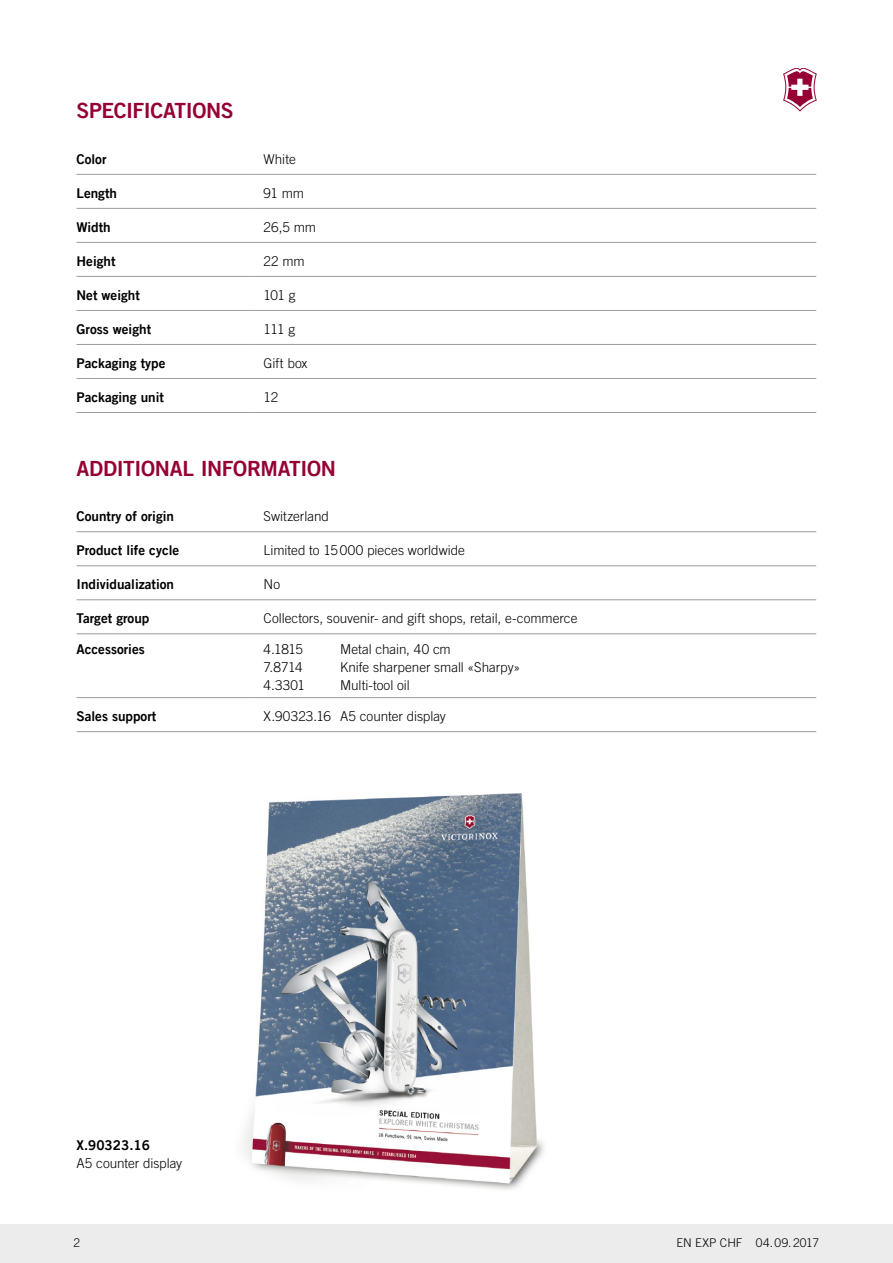
<style>
.page{position:relative;width:893px;height:1263px;background:#fff}
.page>*{position:absolute;margin:0;border:0;box-sizing:border-box;transform-origin:0 0}
.t1{font:21px "Trade Gothic LT Com Bd 2";letter-spacing:-.015em;color:#950035}
.t2{font:300 13.5px "Trade Gothic LT Com";color:#000}
.t3{font:13.5px "Trade Gothic LT Com Bd 2";color:#000}
.t4{font:300 12px "Trade Gothic LT Com";letter-spacing:.005em;color:#000}
</style>
<div class="page">
<svg style="left:783px;top:68px;width:34px;height:43px"></svg>
<img style="left:244px;top:793px;width:301px;height:397px">
<div style="left:0;top:1225px;width:893px;height:38px;background:#ececed"></div>
<hr style="left:77px;top:174px;width:178px;height:1px;background:#9b9c9e">
<hr style="left:255px;top:174px;width:561px;height:1px;background:#9b9c9e">
<hr style="left:77px;top:208px;width:178px;height:1px;background:#9b9c9e">
<hr style="left:255px;top:208px;width:561px;height:1px;background:#9b9c9e">
<hr style="left:77px;top:242px;width:178px;height:1px;background:#9b9c9e">
<hr style="left:255px;top:242px;width:561px;height:1px;background:#9b9c9e">
<hr style="left:77px;top:276px;width:178px;height:1px;background:#9b9c9e">
<hr style="left:255px;top:276px;width:561px;height:1px;background:#9b9c9e">
<hr style="left:77px;top:310px;width:178px;height:1px;background:#9b9c9e">
<hr style="left:255px;top:310px;width:561px;height:1px;background:#9b9c9e">
<hr style="left:77px;top:344px;width:178px;height:1px;background:#9b9c9e">
<hr style="left:255px;top:344px;width:561px;height:1px;background:#9b9c9e">
<hr style="left:77px;top:378px;width:178px;height:1px;background:#9b9c9e">
<hr style="left:255px;top:378px;width:561px;height:1px;background:#9b9c9e">
<hr style="left:77px;top:412px;width:178px;height:1px;background:#9b9c9e">
<hr style="left:255px;top:412px;width:561px;height:1px;background:#9b9c9e">
<hr style="left:77px;top:531px;width:178px;height:1px;background:#9b9c9e">
<hr style="left:255px;top:531px;width:561px;height:1px;background:#9b9c9e">
<hr style="left:77px;top:565px;width:178px;height:1px;background:#9b9c9e">
<hr style="left:255px;top:565px;width:561px;height:1px;background:#9b9c9e">
<hr style="left:77px;top:599px;width:178px;height:1px;background:#9b9c9e">
<hr style="left:255px;top:599px;width:561px;height:1px;background:#9b9c9e">
<hr style="left:77px;top:633px;width:178px;height:1px;background:#9b9c9e">
<hr style="left:255px;top:633px;width:561px;height:1px;background:#9b9c9e">
<hr style="left:77px;top:697px;width:178px;height:1px;background:#9b9c9e">
<hr style="left:255px;top:697px;width:561px;height:1px;background:#9b9c9e">
<hr style="left:77px;top:731px;width:178px;height:1px;background:#9b9c9e">
<hr style="left:255px;top:731px;width:561px;height:1px;background:#9b9c9e">
<h1 class="t1" style="left:77px;top:98px;width:159px">SPECIFICATIONS</h1>
<p class="t3" style="left:77px;top:151px;width:31px">Color</p>
<p class="t2" style="left:264px;top:151px;width:34px">White</p>
<p class="t3" style="left:77px;top:185px;width:42px">Length</p>
<p class="t2" style="left:264px;top:185px;width:42px">91 mm</p>
<p class="t3" style="left:77px;top:219px;width:36px">Width</p>
<p class="t2" style="left:264px;top:219px;width:54px">26,5 mm</p>
<p class="t3" style="left:77px;top:253px;width:41px">Height</p>
<p class="t2" style="left:264px;top:253px;width:43px">22 mm</p>
<p class="t3" style="left:77px;top:287px;width:65px">Net weight</p>
<p class="t2" style="left:264px;top:287px;width:33px">101 g</p>
<p class="t3" style="left:77px;top:321px;width:76px">Gross weight</p>
<p class="t2" style="left:264px;top:321px;width:33px">111 g</p>
<p class="t3" style="left:77px;top:355px;width:90px">Packaging type</p>
<p class="t2" style="left:264px;top:355px;width:45px">Gift box</p>
<p class="t3" style="left:77px;top:389px;width:89px">Packaging unit</p>
<p class="t2" style="left:264px;top:389px;width:16px">12</p>
<h1 class="t1" style="left:77px;top:455px;width:261px">ADDITIONAL INFORMATION</h1>
<p class="t3" style="left:77px;top:508px;width:99px">Country of origin</p>
<p class="t2" style="left:264px;top:508px;width:67px">Switzerland</p>
<p class="t3" style="left:77px;top:542px;width:104px">Product life cycle</p>
<p class="t2" style="left:264px;top:542px;width:203px">Limited to 15000 pieces worldwide</p>
<p class="t3" style="left:77px;top:576px;width:99px">Individualization</p>
<p class="t2" style="left:264px;top:576px;width:18px">No</p>
<p class="t3" style="left:77px;top:610px;width:74px">Target group</p>
<p class="t2" style="left:264px;top:610px;width:315px">Collectors, souvenir- and gift shops, retail, e-commerce</p>
<p class="t3" style="left:77px;top:641px;width:70px">Accessories</p>
<p class="t2" style="left:264px;top:641px;width:41px">4.1815</p>
<p class="t2" style="left:340px;top:641px;width:112px">Metal chain, 40 cm</p>
<p class="t2" style="left:264px;top:659px;width:40px">7.8714</p>
<p class="t2" style="left:340px;top:659px;width:182px">Knife sharpener small «Sharpy»</p>
<p class="t2" style="left:264px;top:677px;width:43px">4.3301</p>
<p class="t2" style="left:340px;top:677px;width:71px">Multi-tool oil</p>
<p class="t3" style="left:77px;top:708px;width:81px">Sales support</p>
<p class="t2" style="left:264px;top:708px;width:184px">X.90323.16 A5 counter display</p>
<p class="t3" style="left:77px;top:1137px;width:75px">X.90323.16</p>
<p class="t2" style="left:77px;top:1155px;width:107px">A5 counter display</p>
<p class="t4" style="left:74px;top:1235px;width:8px">2</p>
<p class="t4" style="left:719px;top:1235px;width:25px">EUR</p>
<p class="t4" style="left:676px;top:1235px;width:144px">EN EXP CHF 04.09.2017</p>
</div>
